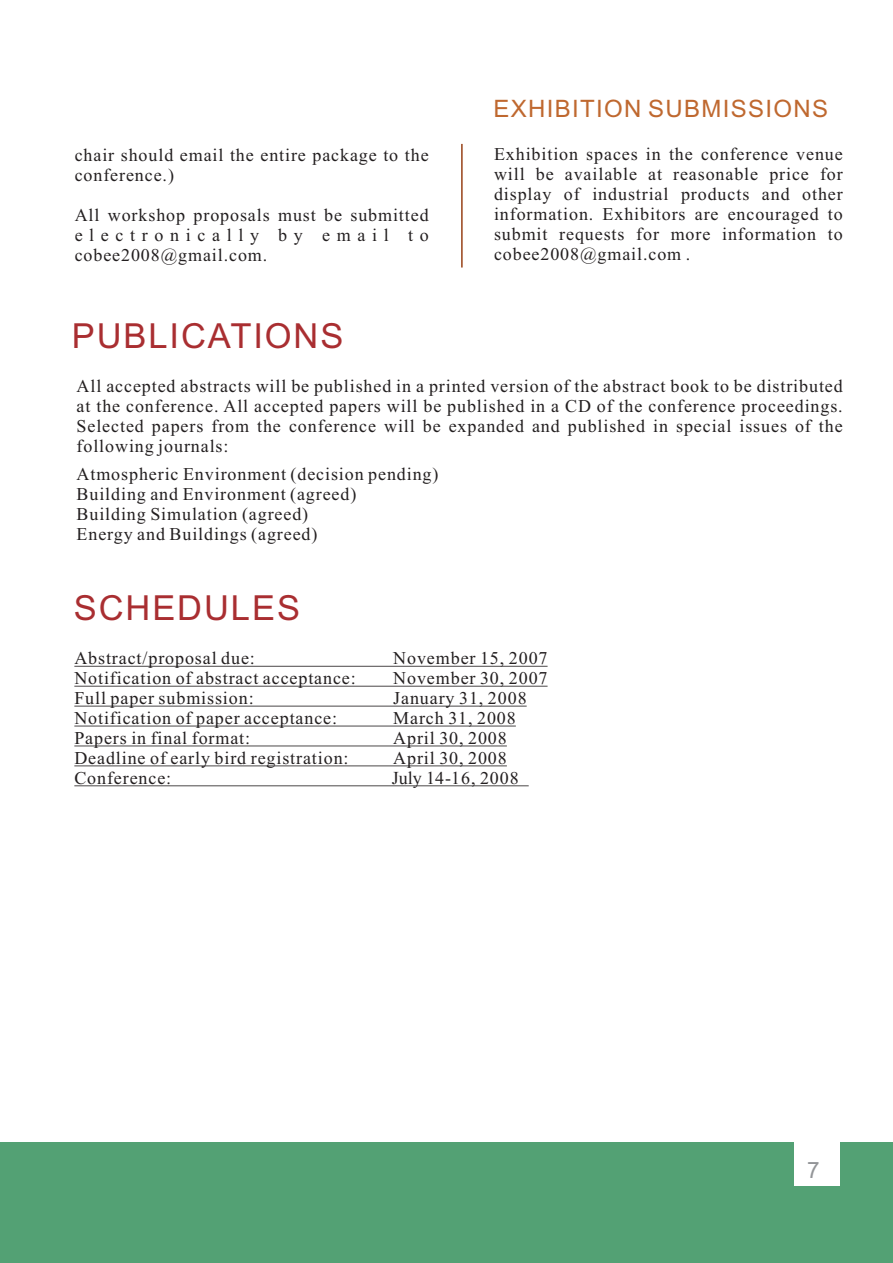
<style>
.page{position:relative;width:893px;height:1263px;background:#fff}
.page>*{position:absolute;margin:0;border:0;box-sizing:border-box;transform-origin:0 0}
.t1{font:34.5px "Arial";letter-spacing:.055em;color:#a92e31}
.t2{font:24px "Arial";letter-spacing:.055em;color:#bf682f}
.t3{font:22.5px "Arial";color:#939598}
.t4{font:18px/20px "Times New Roman";letter-spacing:.05em;color:#231f20;text-align:justify}
.s1{font-style:inherit}
</style>
<div class="page">
<hr style="left:461px;top:144px;width:2px;height:123px;background:#a45732">
<hr style="left:74px;top:666px;width:474px;height:1px;background:#231f20">
<hr style="left:74px;top:686px;width:474px;height:1px;background:#231f20">
<hr style="left:74px;top:706px;width:453px;height:1px;background:#231f20">
<hr style="left:74px;top:726px;width:442px;height:1px;background:#231f20">
<hr style="left:74px;top:745px;width:433px;height:1px;background:#231f20">
<hr style="left:74px;top:765px;width:433px;height:1px;background:#231f20">
<hr style="left:74px;top:785px;width:455px;height:1px;background:#231f20">
<div style="left:0;top:1142px;width:893px;height:121px;background:#53a174"></div>
<div style="left:795px;top:1116px;width:45px;height:70px;background:#fff"></div>
<p class="t4" style="left:75px;top:147px;width:355px">chair should email the entire package to the conference.)</p>
<p class="t4" style="left:75px;top:206px;width:355px">All workshop proposals must be submitted electronically by email to cobee2008@gmail.com.</p>
<h2 class="t2" style="left:493px;top:99px;width:336px">EXHIBITION SUBMISSIONS</h2>
<p class="t4" style="left:494px;top:146px;width:350px">Exhibition spaces in the conference venue will be available at reasonable price for display of industrial products and other information. Exhibitors are encouraged to submit requests</p>
<p class="t4" style="left:636px;top:225px;width:181px">for more information</p>
<p class="t4" style="left:828px;top:225px;width:16px">to</p>
<p class="t4" style="left:494px;top:245px;width:198px">cobee2008@gmail.com .</p>
<h1 class="t1" style="left:72px;top:323px;width:273px">PUBLICATIONS</h1>
<p class="t4" style="left:77px;top:377px;width:768px">All accepted abstracts will be published in a printed version of the abstract book to be distributed at the conference. All accepted papers will be published in a CD of the conference proceedings.<br>Selected papers from the conference will be expanded and published in special issues of the following journals:</p>
<p class="t4" style="left:77px;top:466px;width:363px">Atmospheric Environment (decision pending)<br>Building and Environment (agreed)</p>
<p class="t4" style="left:77px;top:525px;width:242px">Energy and Buildings (agreed)</p>
<p class="t4" style="left:77px;top:505px;width:233px">Building Simulation (agreed)</p>
<h1 class="t1" style="left:74px;top:595px;width:228px">SCHEDULES</h1>
<p class="t4" style="left:74px;top:650px;width:182px">Abstract/proposal due:</p>
<p class="t4" style="left:393px;top:650px;width:156px">November 15, 2007</p>
<p class="t4" style="left:74px;top:670px;width:283px">Notification of abstract acceptance:</p>
<p class="t4" style="left:393px;top:670px;width:156px">November 30, 2007</p>
<p class="t4" style="left:74px;top:690px;width:181px">Full paper submission:</p>
<p class="t4" style="left:393px;top:690px;width:135px">January 31, 2008</p>
<p class="t4" style="left:74px;top:710px;width:264px">Notification of paper acceptance:</p>
<p class="t4" style="left:393px;top:710px;width:124px">March 31, 2008</p>
<p class="t4" style="left:74px;top:730px;width:177px">Papers in final format:</p>
<p class="t4" style="left:393px;top:730px;width:115px">April 30, 2008</p>
<p class="t4" style="left:74px;top:750px;width:276px">Deadline of early bird registration:</p>
<p class="t4" style="left:393px;top:750px;width:115px">April 30, 2008</p>
<p class="t4" style="left:74px;top:769px;width:98px">Conference:</p>
<p class="t4" style="left:392px;top:769px;width:128px"><span class="s1">July 1</span>4-<span class="s1">1</span>6, 2008</p>
<p class="t3" style="left:807px;top:1161px;width:14px">7</p>
</div>
